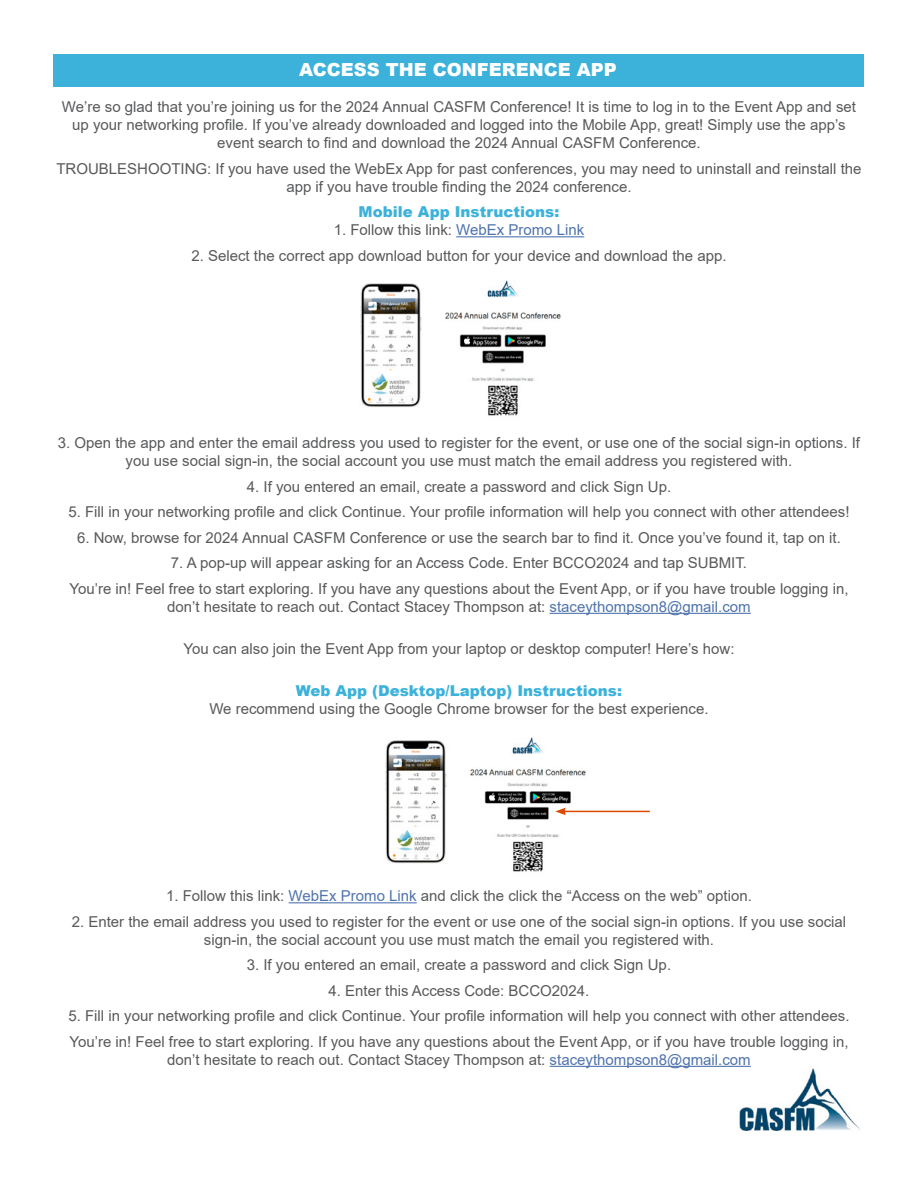
<style>
.page{position:relative;width:918px;height:1188px;background:#fff}
.page>*{position:absolute;margin:0;border:0;box-sizing:border-box;transform-origin:0 0}
.t1{font:900 18px "Arial";color:#fff}
.t2{font:15px/18px "Arial";color:#58595b;text-align:center}
.t3{font:900 15px "Arial";color:#3cb2da}
.s1{color:#4f73ad}
</style>
<div class="page">
<img style="left:736px;top:1065px;width:124px;height:66px">
<hr style="left:456px;top:236px;width:128px;height:1px;background:#4f73ad">
<hr style="left:550px;top:613px;width:201px;height:1px;background:#4f73ad">
<hr style="left:289px;top:902px;width:128px;height:1px;background:#4f73ad">
<hr style="left:550px;top:1066px;width:201px;height:1px;background:#4f73ad">
<div style="left:53px;top:54px;width:810px;height:33px;background:#3cb2da"></div>
<img style="left:360px;top:280px;width:201px;height:136px">
<img style="left:385px;top:737px;width:209px;height:135px">
<hr style="left:563px;top:811px;width:87px;height:1px;background:#de4900">
<svg style="left:555px;top:808px;width:11px;height:7px"></svg>
<p class="t1" style="left:299px;top:57px;width:319px">ACCESS THE CONFERENCE APP</p>
<p class="t2" style="left:62px;top:98px;width:796px">We’re so glad that you’re joining us for the 2024 Annual CASFM Conference! It is time to log in to the Event App and set up your networking profile. If you’ve already downloaded and logged into the Mobile App, great! Simply use the app’s event search to find and download the 2024 Annual CASFM Conference.</p>
<p class="t2" style="left:56px;top:159px;width:807px">TROUBLESHOOTING: If you have used the WebEx App for past conferences, you may need to uninstall and reinstall the app if you have trouble finding the 2024 conference.</p>
<p class="t3" style="left:359px;top:201px;width:202px">Mobile App Instructions:</p>
<p class="t2" style="left:334px;top:221px;width:252px">1. Follow this link: <span class="s1">WebEx Promo Link</span></p>
<p class="t2" style="left:191px;top:246px;width:537px">2. Select the correct app download button for your device and download the app.</p>
<p class="t2" style="left:58px;top:434px;width:804px">3. Open the app and enter the email address you used to register for the event, or use one of the social sign-in options. If you use social sign-in, the social account you use must match the email address you registered with.</p>
<p class="t2" style="left:247px;top:477px;width:426px">4. If you entered an email, create a password and click Sign Up.</p>
<p class="t2" style="left:68px;top:503px;width:783px">5. Fill in your networking profile and click Continue. Your profile information will help you connect with other attendees!</p>
<p class="t2" style="left:77px;top:528px;width:765px">6. Now, browse for 2024 Annual CASFM Conference or use the search bar to find it. Once you’ve found it, tap on it.</p>
<p class="t2" style="left:69px;top:550px;width:781px;line-height:25.5px">7. A pop-up will appear asking for an Access Code. Enter BCCO2024 and tap SUBMIT.<br>You’re in! Feel free to start exploring. If you have any questions about the Event App, or if you have trouble logging in,</p>
<p class="t2" style="left:167px;top:597px;width:585px">don’t hesitate to reach out. Contact Stacey Thompson at: <span class="s1">staceythompson8@gmail.com</span></p>
<p class="t2" style="left:183px;top:639px;width:553px">You can also join the Event App from your laptop or desktop computer! Here’s how:</p>
<p class="t3" style="left:296px;top:680px;width:328px">Web App (Desktop/Laptop) Instructions:</p>
<p class="t2" style="left:209px;top:699px;width:501px">We recommend using the Google Chrome browser for the best experience.</p>
<p class="t2" style="left:166px;top:887px;width:587px">1. Follow this link: <span class="s1">WebEx Promo Link</span> and click the click the “Access on the web” option.</p>
<p class="t2" style="left:72px;top:912px;width:776px">2. Enter the email address you used to register for the event or use one of the social sign-in options. If you use social sign-in, the social account you use must match the email you registered with.</p>
<p class="t2" style="left:247px;top:956px;width:426px">3. If you entered an email, create a password and click Sign Up.</p>
<p class="t2" style="left:329px;top:981px;width:262px">4. Enter this Access Code: BCCO2024.</p>
<p class="t2" style="left:68px;top:1003px;width:783px;line-height:25.5px;text-align:left">5. Fill in your networking profile and click Continue. Your profile information will help you connect with other attendees.<br>You’re in! Feel free to start exploring. If you have any questions about the Event App, or if you have trouble logging in,</p>
<p class="t2" style="left:167px;top:1050px;width:585px">don’t hesitate to reach out. Contact Stacey Thompson at: <span class="s1">staceythompson8@gmail.com</span></p>
</div>
